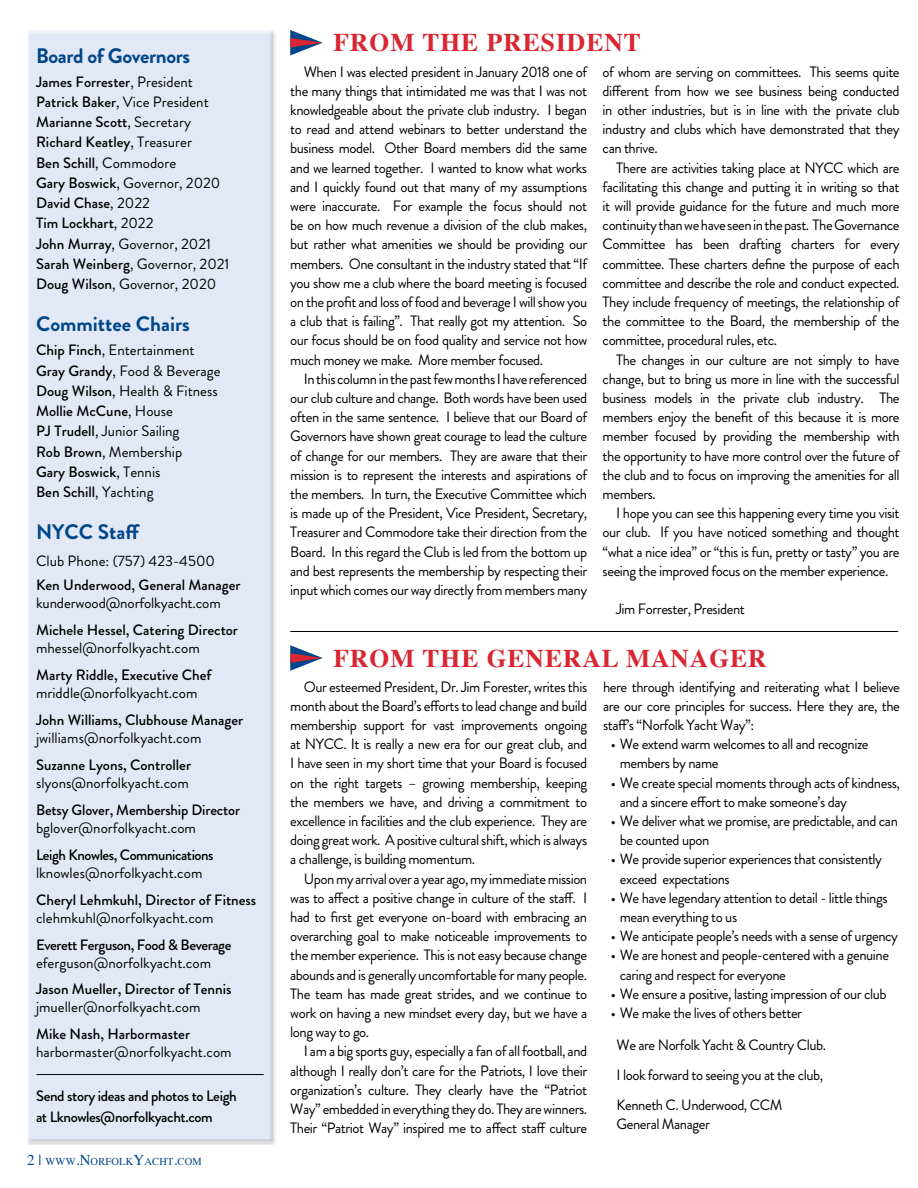
<style>
.page{position:relative;width:918px;height:1188px;background:#fff}
.page>*{position:absolute;margin:0;border:0;box-sizing:border-box;transform-origin:0 0}
.t1{font:700 25.5px "Times";letter-spacing:.04em;color:#d92632}
.t2{font:700 21px "Brandon Grotesque";color:#00468b}
.t3{font:700 21px "Brandon Grotesque";letter-spacing:-.02em;color:#00468b}
.t4{font:15px/19.2px "Brandon Grotesque";letter-spacing:-.03em;color:#000;text-align:justify}
.t5{font:500 15px/20.2px "Brandon Grotesque";color:#000}
.t6{font:15px/20.2px "Brandon Grotesque";color:#000}
.t7{font:500 15px/21px "Brandon Grotesque";letter-spacing:-.025em;color:#000}
.t8{font:500 15px "Brandon Grotesque";letter-spacing:-.03em;color:#000}
.t9{font:15px "Brandon Grotesque";letter-spacing:-.01em;color:#000}
.t10{font:10.5px "Times";letter-spacing:.015em;color:#00468b}
.s1{font-weight:400}
.s2{font-weight:500}
.s3{font-size:15px}
</style>
<div class="page">
<div style="left:24px;top:28px;width:252px;height:1117px;background:#e2e8f5"></div>
<hr style="left:36px;top:1074px;width:228px;height:1px;background:#000">
<svg style="left:290px;top:30px;width:33px;height:25px"></svg>
<svg style="left:290px;top:645px;width:33px;height:26px"></svg>
<hr style="left:290px;top:631px;width:608px;height:1px;background:#000">
<h2 class="t3" style="left:36px;top:41px;width:156px">Board of Governors</h2>
<p class="t5" style="left:36px;top:72px;width:195px">James Forrester<span class="s1">, President<br></span>Patrick Baker<span class="s1">, Vice President<br></span>Marianne Scott<span class="s1">, Secretary<br></span>Richard Keatley<span class="s1">, Treasurer<br></span>Ben Schill<span class="s1">, Commodore<br></span>Gary Boswick<span class="s1">, Governor, 2020<br></span>David Chase<span class="s1">, 2022<br></span>Tim Lockhart<span class="s1">, 2022<br></span>John Murray<span class="s1">, Governor, 2021<br></span>Sarah Weinberg<span class="s1">, Governor, 2021<br></span>Doug Wilson<span class="s1">, Governor, 2020</span></p>
<h2 class="t2" style="left:36px;top:310px;width:155px">Committee Chairs</h2>
<p class="t6" style="left:36px;top:340px;width:186px"><span class="s2">Chip Finch</span>, Entertainment<br><span class="s2">Gray Grandy</span>, Food &amp; Beverage<br><span class="s2">Doug Wilson</span>, Health &amp; Fitness<br><span class="s2">Mollie McCune</span>, House<br><span class="s2">PJ Trudell</span>, Junior Sailing<br><span class="s2">Rob Brown</span>, Membership<br><span class="s2">Gary Boswick</span>, Tennis<br><span class="s2">Ben Schill</span>, Yachting</p>
<h2 class="t2" style="left:36px;top:517px;width:106px">NYCC Staff</h2>
<p class="t6" style="left:36px;top:550px;width:181px">Club Phone: (757) 423-4500</p>
<p class="t5" style="left:36px;top:575px;width:206px">Ken Underwood, General Manager</p>
<p class="t9" style="left:36px;top:593px;width:186px">kunderwood@norfolkyacht.com</p>
<p class="t5" style="left:36px;top:620px;width:204px">Michele Hessel, Catering Director</p>
<p class="t6" style="left:36px;top:638px;width:165px">mhessel@norfolkyacht.com</p>
<p class="t5" style="left:36px;top:665px;width:177px">Marty Riddle, Executive Chef</p>
<p class="t6" style="left:36px;top:683px;width:163px">mriddle@norfolkyacht.com</p>
<p class="t5" style="left:36px;top:710px;width:209px">John Williams, Clubhouse Manager</p>
<p class="t6" style="left:36px;top:728px;width:167px">jwilliams@norfolkyacht.com</p>
<p class="t5" style="left:36px;top:755px;width:157px">Suzanne Lyons, Controller</p>
<p class="t6" style="left:36px;top:773px;width:154px">slyons@norfolkyacht.com</p>
<p class="t5" style="left:36px;top:800px;width:206px">Betsy Glover, Membership Director</p>
<p class="t6" style="left:36px;top:818px;width:162px">bglover@norfolkyacht.com</p>
<p class="t8" style="left:36px;top:844px;width:179px">Leigh Knowles, Communications</p>
<p class="t6" style="left:36px;top:863px;width:168px">lknowles@norfolkyacht.com</p>
<p class="t5" style="left:36px;top:890px;width:222px">Cheryl Lehmkuhl, Director of Fitness</p>
<p class="t6" style="left:36px;top:908px;width:179px">clehmkuhl@norfolkyacht.com</p>
<p class="t8" style="left:36px;top:934px;width:197px">Everett Ferguson, Food &amp; Beverage</p>
<p class="t6" style="left:36px;top:953px;width:177px">eferguson@norfolkyacht.com</p>
<p class="t5" style="left:36px;top:979px;width:197px">Jason Mueller, Director of Tennis</p>
<p class="t6" style="left:36px;top:997px;width:166px">jmueller@norfolkyacht.com</p>
<p class="t5" style="left:36px;top:1024px;width:156px">Mike Nash, Harbormaster</p>
<p class="t6" style="left:36px;top:1042px;width:197px">harbormaster@norfolkyacht.com</p>
<p class="t7" style="left:36px;top:1085px;width:202px">Send story ideas and photos to Leigh at Lknowles@norfolkyacht.com</p>
<p class="t10" style="left:27px;top:1151px;width:176px"><span class="s3">2 |</span> WWW<span class="s3">.N</span>ORFOLK<span class="s3">Y</span>ACHT<span class="s3">.</span>COM</p>
<h1 class="t1" style="left:334px;top:18px;width:309px">FROM THE PRESIDENT</h1>
<p class="t4" style="left:290px;top:62px;width:299px;text-indent:13px">When I was elected president in January 2018 one of the many things that intimidated me was that I was not knowledgeable about the private club industry. I began to read and attend webinars to better understand the business model. Other Board members did the same and we learned together. I wanted to know what works and I quickly found out that many of my assumptions were inaccurate. For example the focus should not be on how much revenue a division of the club makes, but rather what amenities we should be providing our members. One consultant in the industry stated that “If you show me a club where the board meeting is focused on the profit and loss of food and beverage I will show you a club that is failing”. That really got my attention. So our focus should be on food quality and service not how much money we make. More member focused.</p>
<p class="t4" style="left:290px;top:369px;width:299px;text-indent:13px">In this column in the past few months I have referenced our club culture and change. Both words have been used often in the same sentence. I believe that our Board of Governors have shown great courage to lead the culture of change for our members. They are aware that their mission is to represent the interests and aspirations of the members. In turn, the Executive Committee which is made up of the President, Vice President, Secretary, Treasurer and Commodore take their direction from the Board. In this regard the Club is led from the bottom up and best represents the membership by respecting their input which comes our way directly from members many</p>
<p class="t4" style="left:603px;top:62px;width:299px">of whom are serving on committees. This seems quite different from how we see business being conducted in other industries, but is in line with the private club industry and clubs which have demonstrated that they can thrive.</p>
<p class="t4" style="left:603px;top:158px;width:299px;text-indent:13px">There are activities taking place at NYCC which are facilitating this change and putting it in writing so that it will provide guidance for the future and much more continuity than we have seen in the past. The Governance Committee has been drafting charters for every committee. These charters define the purpose of each committee and describe the role and conduct expected.<br>They include frequency of meetings, the relationship of the committee to the Board, the membership of the committee, procedural rules, etc.</p>
<p class="t4" style="left:603px;top:350px;width:299px;text-indent:13px">The changes in our culture are not simply to have change, but to bring us more in line with the successful business models in the private club industry. The members enjoy the benefit of this because it is more member focused by providing the membership with the opportunity to have more control over the future of the club and to focus on improving the amenities for all members.</p>
<p class="t4" style="left:603px;top:504px;width:299px;text-indent:13px">I hope you can see this happening every time you visit our club. If you have noticed something and thought “what a nice idea” or “this is fun, pretty or tasty” you are seeing the improved focus on the member experience.</p>
<p class="t4" style="left:616px;top:600px;width:130px">Jim Forrester, President</p>
<h1 class="t1" style="left:334px;top:634px;width:435px">FROM THE GENERAL MANAGER</h1>
<p class="t4" style="left:290px;top:677px;width:299px;text-indent:13px">Our esteemed President, Dr. Jim Forester, writes this month about the Board’s efforts to lead change and build membership support for vast improvements ongoing at NYCC. It is really a new era for our great club, and I have seen in my short time that your Board is focused on the right targets – growing membership, keeping the members we have, and driving a commitment to excellence in facilities and the club experience. They are doing great work. A positive cultural shift, which is always a challenge, is building momentum.</p>
<p class="t4" style="left:290px;top:869px;width:299px;text-indent:13px">Upon my arrival over a year ago, my immediate mission was to affect a positive change in culture of the staff. I had to first get everyone on-board with embracing an overarching goal to make noticeable improvements to the member experience. This is not easy because change abounds and is generally uncomfortable for many people.<br>The team has made great strides, and we continue to work on having a new mindset every day, but we have a long way to go.</p>
<p class="t4" style="left:290px;top:1042px;width:299px;text-indent:13px">I am a big sports guy, especially a fan of all football, and although I really don’t care for the Patriots, I love their organization’s culture. They clearly have the “Patriot Way” embedded in everything they do. They are winners.<br>Their “Patriot Way” inspired me to affect staff culture</p>
<p class="t4" style="left:603px;top:677px;width:299px">here through identifying and reiterating what I believe are our core principles for success. Here they are, the staff’s “Norfolk Yacht Way”:</p>
<p class="t4" style="left:620px;top:735px;width:250px;text-indent:-9px">• We extend warm welcomes to all and recognize members by name</p>
<p class="t4" style="left:620px;top:773px;width:282px;text-indent:-9px">• We create special moments through acts of kindness, and a sincere effort to make someone’s day</p>
<p class="t4" style="left:620px;top:811px;width:280px;text-indent:-9px">• We deliver what we promise, are predictable, and can be counted upon</p>
<p class="t4" style="left:620px;top:850px;width:264px;text-indent:-9px">• We provide superior experiences that consistently exceed expectations</p>
<p class="t4" style="left:620px;top:888px;width:269px;text-indent:-9px">• We have legendary attention to detail - little things mean everything to us</p>
<p class="t4" style="left:611px;top:927px;width:289px">• We anticipate people’s needs with a sense of urgency</p>
<p class="t4" style="left:620px;top:946px;width:271px;text-indent:-9px">• We are honest and people-centered with a genuine caring and respect for everyone</p>
<p class="t4" style="left:611px;top:984px;width:277px">• We ensure a positive, lasting impression of our club</p>
<p class="t4" style="left:617px;top:997px;width:211px;line-height:31.5px;text-indent:-6px">• We make the lives of others better<br>We are Norfolk Yacht &amp; Country Club.</p>
<p class="t4" style="left:617px;top:1060px;width:208px;line-height:30px">I look forward to seeing you at the club,<br>Kenneth C. Underwood, CCM</p>
<p class="t4" style="left:617px;top:1114px;width:95px">General Manager</p>
</div>
